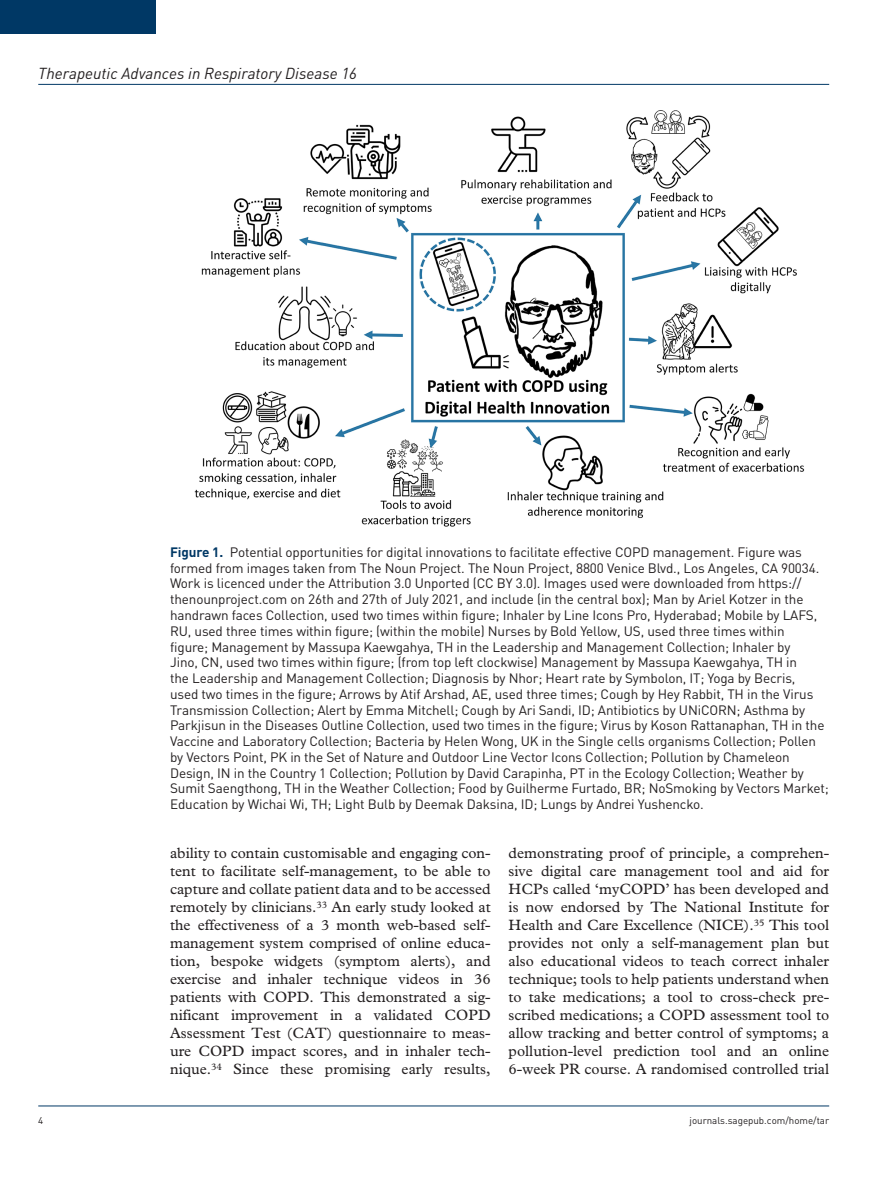
<style>
.page{position:relative;width:893px;height:1191px;background:#fff}
.page>*{position:absolute;margin:0;border:0;box-sizing:border-box;transform-origin:0 0}
.t1{font:italic 15.75px "DIN";color:#231f20}
.t2{font:15px/18px "Plantin Std";color:#231f20;text-align:justify}
.t3{font:13.5px/15.8px "DIN";letter-spacing:-.01em;color:#231f20}
.t4{font:9.75px "DIN";color:#231f20}
.s1{font-weight:700;color:#003865}
</style>
<div class="page">
<hr style="left:38px;top:84px;width:791px;height:1px;background:#003865">
<hr style="left:38px;top:1105px;width:791px;height:1px;background:#003865">
<div style="left:0;top:0;width:155px;height:34px;background:#003865"></div>
<img style="left:194px;top:110px;width:611px;height:417px">
<p class="t1" style="left:38px;top:63px;width:320px">Therapeutic Advances in Respiratory Disease 16</p>
<p class="t3" style="left:170px;top:544px;width:660px"><span class="s1">Figure 1.</span> Potential opportunities for digital innovations to facilitate effective COPD management. Figure was formed from images taken from The Noun Project. The Noun Project, 8800 Venice Blvd., Los Angeles, CA 90034.<br>Work is licenced under the Attribution 3.0 Unported (CC BY 3.0). Images used were downloaded from https:// thenounproject.com on 26th and 27th of July 2021, and include (in the central box); Man by Ariel Kotzer in the handrawn faces Collection, used two times within figure; Inhaler by Line Icons Pro, Hyderabad; Mobile by LAFS, RU, used three times within figure; (within the mobile) Nurses by Bold Yellow, US, used three times within<br>figure; Management by Massupa Kaewgahya, TH in the Leadership and Management Collection; Inhaler by<br>Jino, CN, used two times within figure; (from top left clockwise) Management by Massupa Kaewgahya, TH in<br>the Leadership and Management Collection; Diagnosis by Nhor; Heart rate by Symbolon, IT; Yoga by Becris,<br>used two times in the figure; Arrows by Atif Arshad, AE, used three times; Cough by Hey Rabbit, TH in the Virus Transmission Collection; Alert by Emma Mitchell; Cough by Ari Sandi, ID; Antibiotics by UNiCORN; Asthma by Parkjisun in the Diseases Outline Collection, used two times in the figure; Virus by Koson Rattanaphan, TH in the Vaccine and Laboratory Collection; Bacteria by Helen Wong, UK in the Single cells organisms Collection; Pollen by Vectors Point, PK in the Set of Nature and Outdoor Line Vector Icons Collection; Pollution by Chameleon Design, IN in the Country 1 Collection; Pollution by David Carapinha, PT in the Ecology Collection; Weather by Sumit Saengthong, TH in the Weather Collection; Food by Guilherme Furtado, BR; NoSmoking by Vectors Market; Education by Wichai Wi, TH; Light Bulb by Deemak Daksina, ID; Lungs by Andrei Yushencko.</p>
<p class="t2" style="left:170px;top:844px;width:322px">ability to contain customisable and engaging con&shy;tent to facilitate self-management, to be able to capture and collate patient data and to be accessed remotely by clinicians.<sup>33</sup> An early study looked at the effectiveness of a 3 month web-based self&shy;management system comprised of online educa&shy;tion, bespoke widgets (symptom alerts), and exercise and inhaler technique videos in 36 patients with COPD. This demonstrated a sig&shy;nificant improvement in a validated COPD Assessment Test (CAT) questionnaire to meas&shy;ure COPD impact scores, and in inhaler tech&shy;nique.<sup>34</sup> Since these promising early results,</p>
<p class="t2" style="left:509px;top:844px;width:322px">demonstrating proof of principle, a comprehen&shy;sive digital care management tool and aid for HCPs called ‘myCOPD’ has been developed and is now endorsed by The National Institute for Health and Care Excellence (NICE).<sup>35</sup> This tool provides not only a self-management plan but also educational videos to teach correct inhaler technique; tools to help patients understand when to take medications; a tool to cross-check pre&shy;scribed medications; a COPD assessment tool to allow tracking and better control of symptoms; a pollution-level prediction tool and an online 6-week PR course. A randomised controlled trial</p>
<p class="t4" style="left:38px;top:1114px;width:7px">4</p>
<p class="t4" style="left:689px;top:1114px;width:141px">journals.sagepub.com/home/tar</p>
</div>
